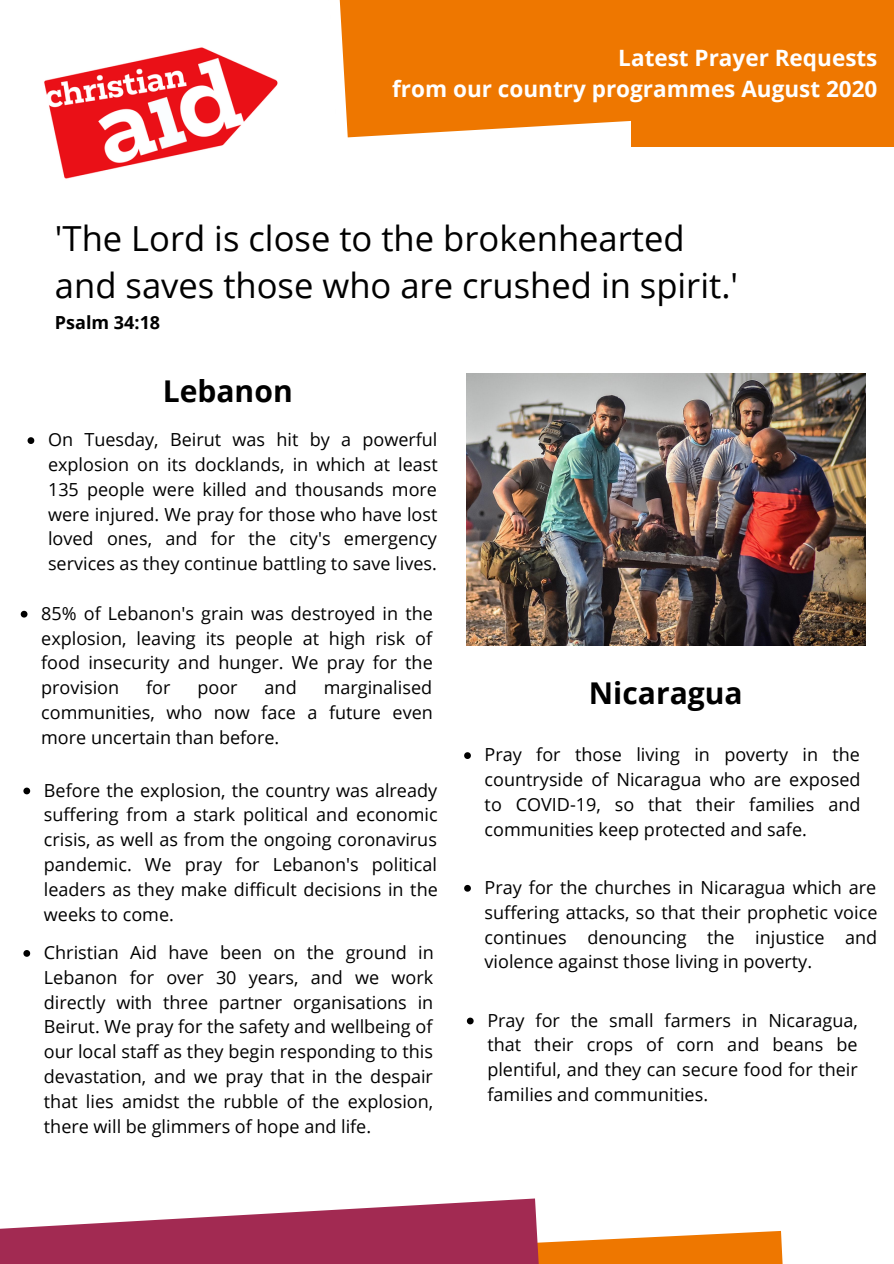
<style>
.page{position:relative;width:894px;height:1264px;background:#fff}
.page>*{position:absolute;margin:0;border:0;box-sizing:border-box;transform-origin:0 0}
.t1{font:34.5px/47.5px "Open Sans";color:#000}
.t2{font:700 30px "Open Sans";color:#000}
.t3{font:700 22.5px/31px "Open Sans";color:#fff;text-align:right}
.t4{font:18px/24.8px "Open Sans";color:#000;text-align:justify}
.t5{font:700 18px "Open Sans";color:#000}
</style>
<div class="page">
<img style="left:44px;top:47px;width:234px;height:132px">
<svg style="left:339px;top:0;width:292px;height:137px;background:#ef8012"></svg>
<div style="left:631px;top:0;width:262px;height:147px;background:#e70"></div>
<svg style="left:0;top:1198px;width:783px;height:65px"></svg>
<img style="left:466px;top:373px;width:399px;height:272px">
<svg style="left:464px;top:752px;width:7px;height:7px"></svg>
<svg style="left:464px;top:884px;width:7px;height:7px"></svg>
<svg style="left:466px;top:1017px;width:7px;height:7px"></svg>
<svg style="left:28px;top:437px;width:6px;height:7px"></svg>
<svg style="left:21px;top:611px;width:6px;height:6px"></svg>
<svg style="left:23px;top:787px;width:7px;height:7px"></svg>
<svg style="left:23px;top:950px;width:7px;height:6px"></svg>
<p class="t3" style="left:392px;top:42px;width:486px">Latest Prayer Requests<br>from our country programmes August 2020</p>
<h1 class="t1" style="left:55px;top:213px;width:684px">'The Lord is close to the brokenhearted and saves those who are crushed in spirit.'</h1>
<p class="t5" style="left:55px;top:309px;width:107px">Psalm 34:18</p>
<h2 class="t2" style="left:163px;top:369px;width:131px">Lebanon</h2>
<p class="t4" style="left:48px;top:427px;width:391px">On Tuesday, Beirut was hit by a powerful explosion on its docklands, in which at least 135 people were killed and thousands more were injured. We pray for those who have lost loved ones, and for the city's emergency services as they continue battling to save lives.</p>
<p class="t4" style="left:41px;top:600px;width:393px">85% of Lebanon's grain was destroyed in the explosion, leaving its people at high risk of food insecurity and hunger. We pray for the provision</p>
<p class="t4" style="left:146px;top:674px;width:26px">for</p>
<p class="t4" style="left:197px;top:674px;width:42px">poor</p>
<p class="t4" style="left:264px;top:674px;width:34px">and</p>
<p class="t4" style="left:41px;top:674px;width:393px;text-indent:282px">marginalised communities, who now face a future even more uncertain than before.</p>
<p class="t4" style="left:44px;top:777px;width:395px">Before the explosion, the country was already suffering from a stark political and economic crisis, as well as from the ongoing coronavirus pandemic. We pray for Lebanon's political leaders as they make difficult decisions in the weeks to come.</p>
<p class="t4" style="left:44px;top:939px;width:391px">Christian Aid have been on the ground in Lebanon for over 30 years, and we work directly with three partner organisations in Beirut. We pray for the safety and wellbeing of our local staff as they begin responding to this devastation, and we pray that in the despair that lies amidst the rubble of the explosion, there will be glimmers of hope and life.</p>
<h2 class="t2" style="left:588px;top:671px;width:155px">Nicaragua</h2>
<p class="t4" style="left:484px;top:742px;width:377px">Pray for those living in poverty in the countryside of Nicaragua who are exposed to COVID-19, so that their families and communities keep protected and safe.</p>
<p class="t4" style="left:484px;top:874px;width:394px">Pray for the churches in Nicaragua which are suffering attacks, so that their prophetic voice continues denouncing the injustice and violence against those living in poverty.</p>
<p class="t4" style="left:487px;top:1007px;width:372px">Pray for the small farmers in Nicaragua, that their crops of corn and beans be plentiful, and they can secure food for their families and communities.</p>
</div>
